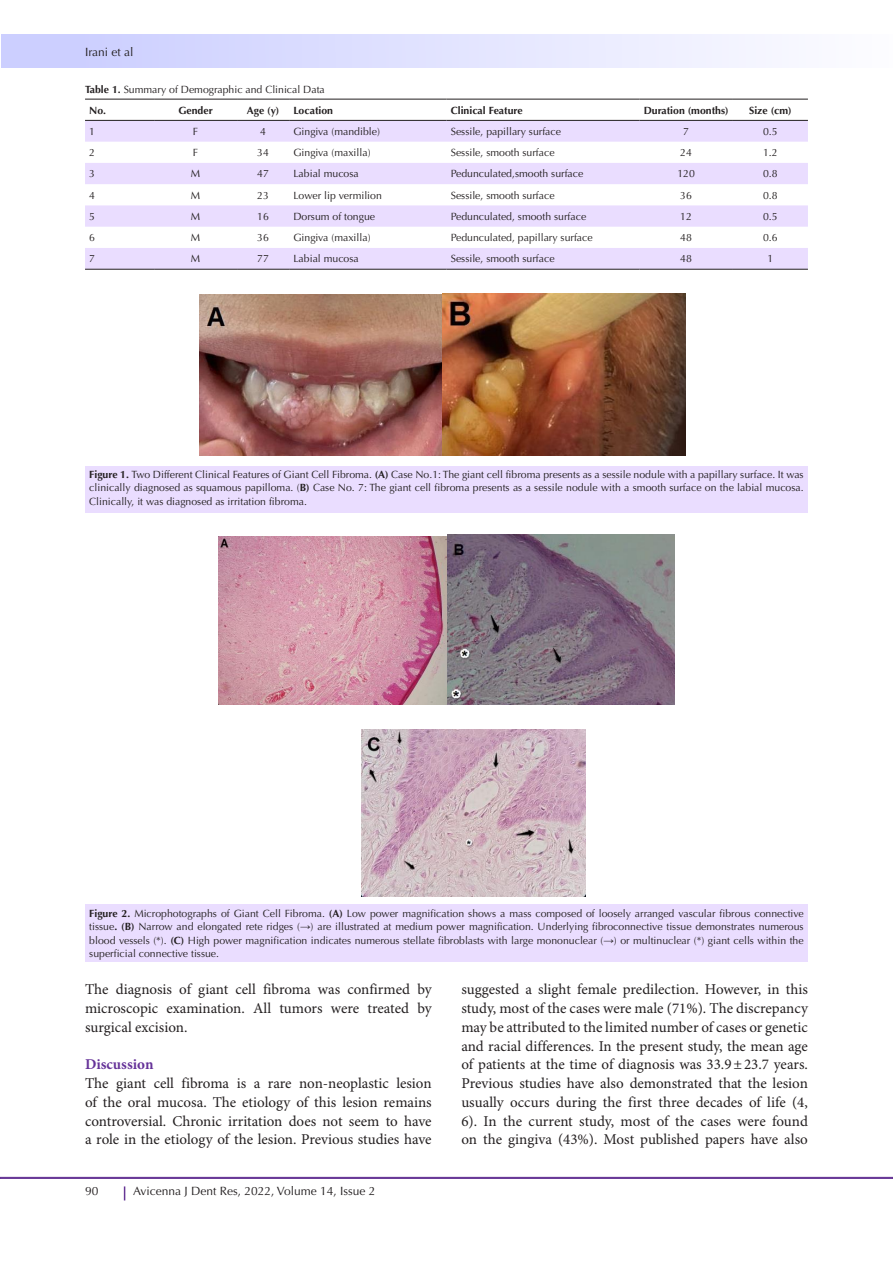
<style>
.page{position:relative;width:893px;height:1263px;background:#fff}
.page>*{position:absolute;margin:0;border:0;box-sizing:border-box;transform-origin:0 0}
.t1{font:15px/18.8px "Minion Pro";letter-spacing:-.005em;color:#231f20;text-align:justify}
.heading_1{font:700 15px "Minion Pro";color:#639}
.t2{font:12px "Optima LT Std";color:#231f20}
.t3{font:10.5px/13.5px "Optima LT Std";color:#231f20;text-align:justify}
.t4{font:700 10.5px "Optima LT Std";color:#231f20}
.s1{font-weight:700}
.s2{font-family:"Times New Roman"}
</style>
<div class="page">
<hr style="left:0;top:1177px;width:893px;height:2px;background:#663695">
<div style="left:1px;top:35px;width:892px;height:33px;background:linear-gradient(to right,#c8cbff,#fcfcff)"></div>
<svg style="left:124px;top:1186px;width:1px;height:14px"></svg>
<svg style="left:85px;top:121px;width:723px;height:148px;fill:#eaddff"></svg>
<hr style="left:85px;top:99px;width:69px;height:1px;background:#231f20">
<hr style="left:154px;top:99px;width:83px;height:1px;background:#231f20">
<hr style="left:237px;top:99px;width:52px;height:1px;background:#231f20">
<hr style="left:289px;top:99px;width:157px;height:1px;background:#231f20">
<hr style="left:446px;top:99px;width:193px;height:1px;background:#231f20">
<hr style="left:639px;top:99px;width:94px;height:1px;background:#231f20">
<hr style="left:733px;top:99px;width:75px;height:1px;background:#231f20">
<hr style="left:85px;top:120px;width:69px;height:1px;background:#231f20">
<hr style="left:154px;top:120px;width:83px;height:1px;background:#231f20">
<hr style="left:237px;top:120px;width:52px;height:1px;background:#231f20">
<hr style="left:289px;top:120px;width:157px;height:1px;background:#231f20">
<hr style="left:446px;top:120px;width:193px;height:1px;background:#231f20">
<hr style="left:639px;top:120px;width:94px;height:1px;background:#231f20">
<hr style="left:733px;top:120px;width:75px;height:1px;background:#231f20">
<hr style="left:85px;top:269px;width:69px;height:1px;background:#231f20">
<hr style="left:154px;top:269px;width:83px;height:1px;background:#231f20">
<hr style="left:237px;top:269px;width:52px;height:1px;background:#231f20">
<hr style="left:289px;top:269px;width:157px;height:1px;background:#231f20">
<hr style="left:446px;top:269px;width:193px;height:1px;background:#231f20">
<hr style="left:639px;top:269px;width:94px;height:1px;background:#231f20">
<hr style="left:733px;top:269px;width:75px;height:1px;background:#231f20">
<div style="left:85px;top:466px;width:723px;height:46px;background:#eaddff"></div>
<div style="left:85px;top:905px;width:723px;height:57px;background:#eaddff"></div>
<img style="left:200px;top:294px;width:485px;height:162px">
<img style="left:219px;top:535px;width:455px;height:170px">
<img style="left:362px;top:729px;width:224px;height:167px">
<p class="t2" style="left:85px;top:45px;width:50px">Irani et al</p>
<p class="t3" style="left:85px;top:83px;width:241px"><span class="s1">Table 1.</span> Summary of Demographic and Clinical Data</p>
<p class="t4" style="left:89px;top:104px;width:18px">No.</p>
<p class="t4" style="left:178px;top:104px;width:36px">Gender</p>
<p class="t4" style="left:247px;top:104px;width:34px">Age (y)</p>
<p class="t4" style="left:293px;top:104px;width:41px">Location</p>
<p class="t4" style="left:451px;top:104px;width:73px">Clinical Feature</p>
<p class="t4" style="left:644px;top:104px;width:86px">Duration (months)</p>
<p class="t4" style="left:749px;top:104px;width:44px">Size (cm)</p>
<p class="t3" style="left:89px;top:125px;width:7px">1</p>
<p class="t3" style="left:193px;top:125px;width:7px">F</p>
<p class="t3" style="left:260px;top:125px;width:7px">4</p>
<p class="t3" style="left:293px;top:125px;width:88px">Gingiva (mandible)</p>
<p class="t3" style="left:451px;top:125px;width:112px">Sessile, papillary surface</p>
<p class="t3" style="left:683px;top:125px;width:7px">7</p>
<p class="t3" style="left:763px;top:125px;width:16px">0.5</p>
<p class="t3" style="left:89px;top:146px;width:7px">2</p>
<p class="t3" style="left:193px;top:146px;width:7px">F</p>
<p class="t3" style="left:257px;top:146px;width:13px">34</p>
<p class="t3" style="left:293px;top:146px;width:79px">Gingiva (maxilla)</p>
<p class="t3" style="left:451px;top:146px;width:105px">Sessile, smooth surface</p>
<p class="t3" style="left:680px;top:146px;width:13px">24</p>
<p class="t3" style="left:763px;top:146px;width:16px">1.2</p>
<p class="t3" style="left:89px;top:167px;width:7px">3</p>
<p class="t3" style="left:191px;top:167px;width:11px">M</p>
<p class="t3" style="left:257px;top:167px;width:13px">47</p>
<p class="t3" style="left:293px;top:167px;width:67px">Labial mucosa</p>
<p class="t3" style="left:451px;top:167px;width:134px">Pedunculated,smooth surface</p>
<p class="t3" style="left:677px;top:167px;width:19px">120</p>
<p class="t3" style="left:763px;top:167px;width:16px">0.8</p>
<p class="t3" style="left:89px;top:188px;width:7px">4</p>
<p class="t3" style="left:191px;top:188px;width:11px">M</p>
<p class="t3" style="left:257px;top:188px;width:13px">23</p>
<p class="t3" style="left:293px;top:188px;width:90px">Lower lip vermilion</p>
<p class="t3" style="left:451px;top:188px;width:105px">Sessile, smooth surface</p>
<p class="t3" style="left:680px;top:188px;width:13px">36</p>
<p class="t3" style="left:763px;top:188px;width:16px">0.8</p>
<p class="t3" style="left:89px;top:210px;width:7px">5</p>
<p class="t3" style="left:191px;top:210px;width:11px">M</p>
<p class="t3" style="left:257px;top:210px;width:13px">16</p>
<p class="t3" style="left:293px;top:210px;width:83px">Dorsum of tongue</p>
<p class="t3" style="left:451px;top:210px;width:137px">Pedunculated, smooth surface</p>
<p class="t3" style="left:680px;top:210px;width:13px">12</p>
<p class="t3" style="left:763px;top:210px;width:16px">0.5</p>
<p class="t3" style="left:89px;top:231px;width:7px">6</p>
<p class="t3" style="left:191px;top:231px;width:11px">M</p>
<p class="t3" style="left:257px;top:231px;width:13px">36</p>
<p class="t3" style="left:293px;top:231px;width:79px">Gingiva (maxilla)</p>
<p class="t3" style="left:451px;top:231px;width:143px">Pedunculated, papillary surface</p>
<p class="t3" style="left:680px;top:231px;width:13px">48</p>
<p class="t3" style="left:763px;top:231px;width:16px">0.6</p>
<p class="t3" style="left:89px;top:252px;width:7px">7</p>
<p class="t3" style="left:191px;top:252px;width:11px">M</p>
<p class="t3" style="left:257px;top:252px;width:13px">77</p>
<p class="t3" style="left:293px;top:252px;width:67px">Labial mucosa</p>
<p class="t3" style="left:451px;top:252px;width:105px">Sessile, smooth surface</p>
<p class="t3" style="left:680px;top:252px;width:13px">48</p>
<p class="t3" style="left:767px;top:252px;width:7px">1</p>
<p class="t3" style="left:89px;top:467px;width:716px"><span class="s1">Figure 1.</span> Two Different Clinical Features of Giant Cell Fibroma. <span class="s1">(A)</span> Case No.1: The giant cell fibroma presents as a sessile nodule with a papillary surface. It was clinically diagnosed as squamous papilloma. (<span class="s1">B)</span> Case No. 7: The giant cell fibroma presents as a sessile nodule with a smooth surface on the labial mucosa.<br>Clinically, it was diagnosed as irritation fibroma.</p>
<p class="t3" style="left:89px;top:906px;width:716px"><span class="s1">Figure 2.</span> Microphotographs of Giant Cell Fibroma. <span class="s1">(A)</span> Low power magnification shows a mass composed of loosely arranged vascular fibrous connective tissue<span class="s1">. (B)</span> Narrow and elongated rete ridges (<span class="s2">→</span>) are illustrated at medium power magnification. Underlying fibroconnective tissue demonstrates numerous blood vessels (*). <span class="s1">(C)</span> High power magnification indicates numerous stellate fibroblasts with large mononuclear (<span class="s2">→</span>) or multinuclear (*) giant cells within the superficial connective tissue.</p>
<p class="t1" style="left:85px;top:981px;width:348px">The diagnosis of giant cell fibroma was confirmed by microscopic examination. All tumors were treated by surgical excision.</p>
<p class="heading_1" style="left:85px;top:1054px;width:70px">Discussion</p>
<p class="t1" style="left:85px;top:1074px;width:348px">The giant cell fibroma is a rare non-neoplastic lesion of the oral mucosa. The etiology of this lesion remains controversial. Chronic irritation does not seem to have a role in the etiology of the lesion. Previous studies have</p>
<p class="t2" style="left:85px;top:1184px;width:15px">90</p>
<p class="t2" style="left:133px;top:1184px;width:244px">Avicenna J Dent Res, 2022, Volume 14, Issue 2</p>
<p class="t1" style="left:461px;top:981px;width:348px">suggested a slight female predilection. However, in this study, most of the cases were male (71%). The discrepancy may be attributed to the limited number of cases or genetic and racial differences. In the present study, the mean age of patients at the time of diagnosis was 33.9±23.7 years.<br>Previous studies have also demonstrated that the lesion usually occurs during the first three decades of life (4, 6). In the current study, most of the cases were found on the gingiva (43%). Most published papers have also</p>
</div>
